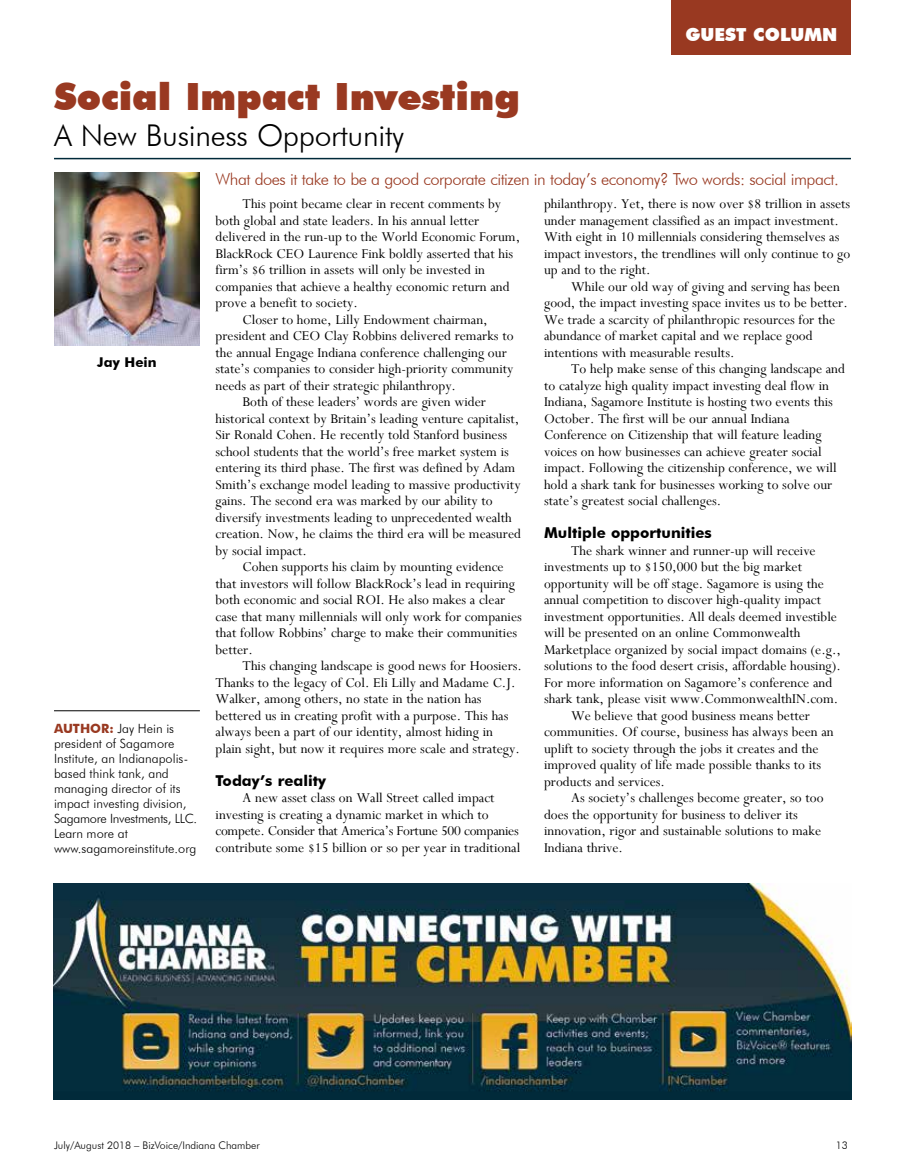
<style>
.page{position:relative;width:905px;height:1175px;background:#fff}
.page>*{position:absolute;margin:0;border:0;box-sizing:border-box;transform-origin:0 0}
.t1{font:900 37.5px "Futura BT";color:#993921}
.t2{font:300 30px "Futura BT";letter-spacing:-.01em;color:#000}
.t3{font:900 18px "Futura BT";color:#fff}
.t4{font:300 16.5px "Futura BT";letter-spacing:-.03em;color:#993921}
.t5{font:15px/16.5px "Perpetua";color:#000}
.t6{font:700 15px "Futura BT";color:#000}
.t7{font:700 13.5px "Futura BT";color:#000}
.t8{font:300 12.75px/15px "Futura BT";color:#000}
.t9{font:300 10.5px "Futura BT";color:#000}
.s1{font-weight:700;color:#993921}
</style>
<div class="page">
<div style="left:672px;top:0;width:178px;height:54px;background:#993921"></div>
<hr style="left:54px;top:710px;width:146px;height:1px;background:#000">
<hr style="left:54px;top:158px;width:796px;height:1px;background:#002a3a">
<img style="left:54px;top:173px;width:146px;height:173px">
<img style="left:54px;top:884px;width:797px;height:215px">
<p class="t3" style="left:685px;top:23px;width:153px">GUEST COLUMN</p>
<h1 class="t1" style="left:54px;top:73px;width:467px">Social Impact Investing</h1>
<h2 class="t2" style="left:54px;top:117px;width:352px">A New Business Opportunity</h2>
<p class="t4" style="left:215px;top:169px;width:624px">What does it take to be a good corporate citizen in today’s economy? Two words: social impact.</p>
<p class="t7" style="left:97px;top:354px;width:61px">Jay Hein</p>
<p class="t8" style="left:54px;top:720px;width:145px"><span class="s1">AUTHOR:</span> Jay Hein is president of Sagamore<br>Institute, an Indianapolis&shy;based think tank, and managing director of its impact investing division,<br>Sagamore Investments, LLC.<br>Learn more at www.sagamoreinstitute.org</p>
<p class="t5" style="left:242px;top:195px;width:260px">This point became clear in recent comments by</p>
<p class="t5" style="left:215px;top:212px;width:265px">both global and state leaders. In his annual letter</p>
<p class="t5" style="left:215px;top:228px;width:306px">delivered in the run-up to the World Economic Forum,</p>
<p class="t5" style="left:215px;top:245px;width:299px">BlackRock CEO Laurence Fink boldly asserted that his</p>
<p class="t5" style="left:215px;top:261px;width:271px">firm’s $6 trillion in assets will only be invested in</p>
<p class="t5" style="left:215px;top:278px;width:296px">companies that achieve a healthy economic return and</p>
<p class="t5" style="left:215px;top:294px;width:144px">prove a benefit to society.</p>
<p class="t5" style="left:242px;top:311px;width:246px">Closer to home, Lilly Endowment chairman,</p>
<p class="t5" style="left:215px;top:327px;width:299px">president and CEO Clay Robbins delivered remarks to</p>
<p class="t5" style="left:215px;top:344px;width:293px">the annual Engage Indiana conference challenging our</p>
<p class="t5" style="left:215px;top:360px;width:299px">state’s companies to consider high-priority community</p>
<p class="t5" style="left:215px;top:377px;width:242px">needs as part of their strategic philanthropy.</p>
<p class="t5" style="left:242px;top:393px;width:245px">Both of these leaders’ words are given wider</p>
<p class="t5" style="left:215px;top:410px;width:305px">historical context by Britain’s leading venture capitalist,</p>
<p class="t5" style="left:215px;top:426px;width:293px">Sir Ronald Cohen. He recently told Stanford business</p>
<p class="t5" style="left:215px;top:443px;width:295px">school students that the world’s free market system is</p>
<p class="t5" style="left:215px;top:459px;width:301px">entering its third phase. The first was defined by Adam</p>
<p class="t5" style="left:215px;top:476px;width:306px">Smith’s exchange model leading to massive productivity</p>
<p class="t5" style="left:215px;top:492px;width:279px">gains. The second era was marked by our ability to</p>
<p class="t5" style="left:215px;top:509px;width:298px">diversify investments leading to unprecedented wealth</p>
<p class="t5" style="left:215px;top:525px;width:307px">creation. Now, he claims the third era will be measured</p>
<p class="t5" style="left:215px;top:542px;width:93px">by social impact.</p>
<p class="t5" style="left:242px;top:558px;width:262px">Cohen supports his claim by mounting evidence</p>
<p class="t5" style="left:215px;top:575px;width:301px">that investors will follow BlackRock’s lead in requiring</p>
<p class="t5" style="left:215px;top:591px;width:291px">both economic and social ROI. He also makes a clear</p>
<p class="t5" style="left:215px;top:608px;width:308px">case that many millennials will only work for companies</p>
<p class="t5" style="left:215px;top:624px;width:303px">that follow Robbins’ charge to make their communities</p>
<p class="t5" style="left:215px;top:641px;width:39px">better.</p>
<p class="t5" style="left:242px;top:657px;width:281px">This changing landscape is good news for Hoosiers.</p>
<p class="t5" style="left:215px;top:674px;width:301px">Thanks to the legacy of Col. Eli Lilly and Madame C.J.</p>
<p class="t5" style="left:215px;top:690px;width:267px">Walker, among others, no state in the nation has</p>
<p class="t5" style="left:215px;top:707px;width:294px">bettered us in creating profit with a purpose. This has</p>
<p class="t5" style="left:215px;top:723px;width:279px">always been a part of our identity, almost hiding in</p>
<p class="t5" style="left:215px;top:740px;width:305px">plain sight, but now it requires more scale and strategy.</p>
<p class="t6" style="left:215px;top:771px;width:112px">Today’s reality</p>
<p class="t5" style="left:215px;top:789px;width:306px;text-indent:27px">A new asset class on Wall Street called impact investing is creating a dynamic market in which to compete. Consider that America’s Fortune 500 companies contribute some $15 billion or so per year in traditional</p>
<p class="t5" style="left:544px;top:195px;width:308px">philanthropy. Yet, there is now over $8 trillion in assets under management classified as an impact investment.<br>With eight in 10 millennials considering themselves as impact investors, the trendlines will only continue to go up and to the right.</p>
<p class="t5" style="left:544px;top:278px;width:305px;text-indent:27px">While our old way of giving and serving has been good, the impact investing space invites us to be better.<br>We trade a scarcity of philanthropic resources for the abundance of market capital and we replace good intentions with measurable results.</p>
<p class="t5" style="left:544px;top:360px;width:302px;text-indent:27px">To help make sense of this changing landscape and to catalyze high quality impact investing deal flow in Indiana, Sagamore Institute is hosting two events this October. The first will be our annual Indiana Conference on Citizenship that will feature leading voices on how businesses can achieve greater social impact. Following the citizenship conference, we will hold a shark tank for businesses working to solve our state’s greatest social challenges.</p>
<p class="t6" style="left:544px;top:524px;width:169px">Multiple opportunities</p>
<p class="t5" style="left:571px;top:542px;width:246px">The shark winner and runner-up will receive</p>
<p class="t5" style="left:544px;top:558px;width:259px">investments up to $150,000 but the big market</p>
<p class="t5" style="left:544px;top:575px;width:281px">opportunity will be off stage. Sagamore is using the</p>
<p class="t5" style="left:544px;top:591px;width:278px">annual competition to discover high-quality impact</p>
<p class="t5" style="left:544px;top:608px;width:294px">investment opportunities. All deals deemed investible</p>
<p class="t5" style="left:544px;top:624px;width:258px">will be presented on an online Commonwealth</p>
<p class="t5" style="left:544px;top:641px;width:298px">Marketplace organized by social impact domains (e.g.,</p>
<p class="t5" style="left:544px;top:657px;width:298px">solutions to the food desert crisis, affordable housing).</p>
<p class="t5" style="left:544px;top:674px;width:290px">For more information on Sagamore’s conference and</p>
<p class="t5" style="left:544px;top:690px;width:296px">shark tank, please visit www.CommonwealthIN.com.</p>
<p class="t5" style="left:571px;top:707px;width:240px">We believe that good business means better</p>
<p class="t5" style="left:544px;top:723px;width:291px">communities. Of course, business has always been an</p>
<p class="t5" style="left:544px;top:740px;width:276px">uplift to society through the jobs it creates and the</p>
<p class="t5" style="left:544px;top:756px;width:279px">improved quality of life made possible thanks to its</p>
<p class="t5" style="left:544px;top:773px;width:122px">products and services.</p>
<p class="t5" style="left:571px;top:789px;width:254px">As society’s challenges become greater, so too</p>
<p class="t5" style="left:544px;top:806px;width:255px">does the opportunity for business to deliver its</p>
<p class="t5" style="left:544px;top:822px;width:278px">innovation, rigor and sustainable solutions to make</p>
<p class="t5" style="left:544px;top:839px;width:80px">Indiana thrive.</p>
<p class="t9" style="left:54px;top:1139px;width:207px">July/August 2018 – BizVoice/Indiana Chamber</p>
<p class="t9" style="left:835px;top:1139px;width:14px">13</p>
</div>
